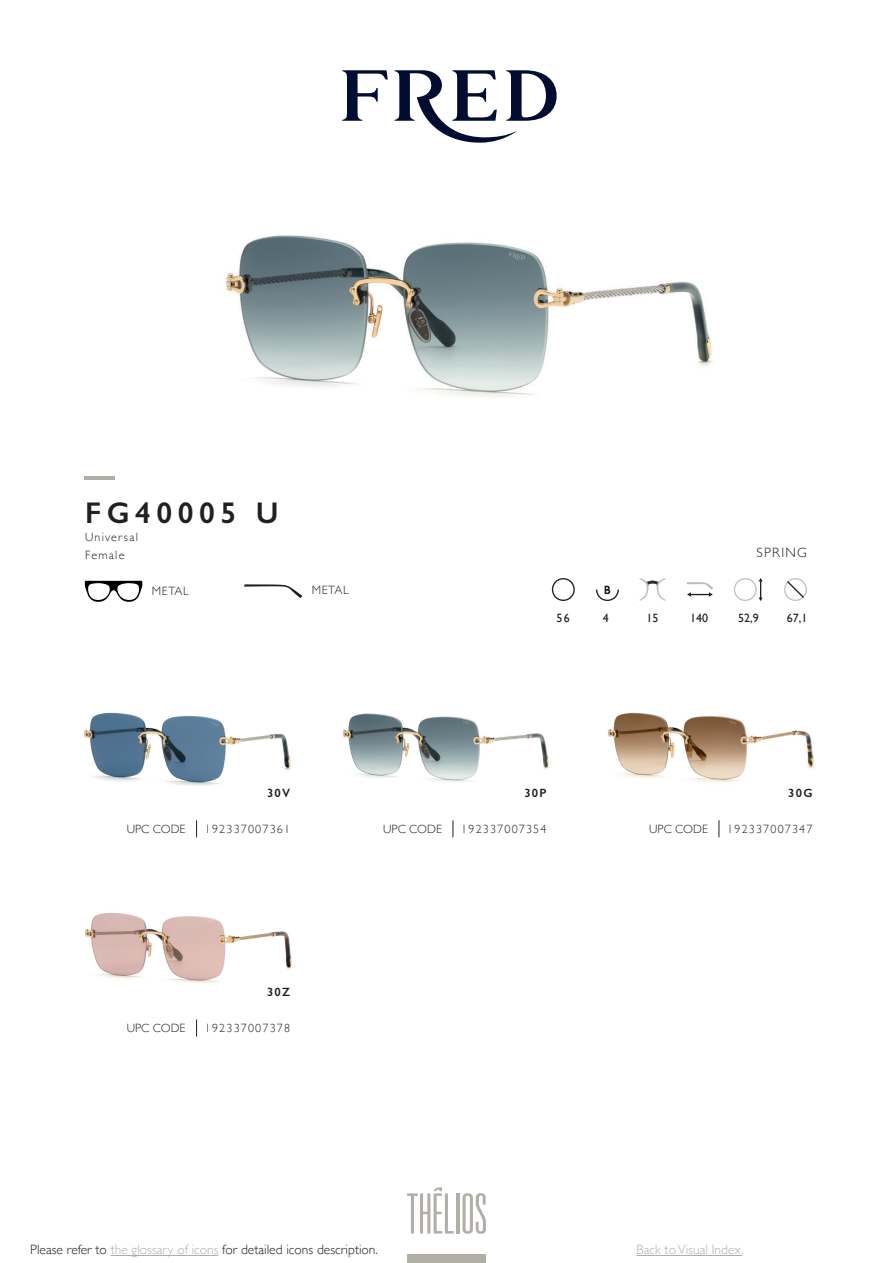
<style>
.page{position:relative;width:893px;height:1263px;background:#fff}
.page>*{position:absolute;margin:0;border:0;box-sizing:border-box;transform-origin:0 0}
.t1{font:600 30px "Gill Sans";letter-spacing:.185em;color:#231f20}
.t2{font:300 13.5px "Gill Sans";color:#231f20}
.t3{font:300 13.5px "Gill Sans";color:#b1aea8}
.t4{font:300 12px "Gill Sans";letter-spacing:.1em;color:#231f20}
.t5{font:12px "Gill Sans";color:#231f20}
.t6{font:600 12px "Gill Sans";letter-spacing:.1em;color:#231f20}
.s1{color:#b1aea8}
</style>
<div class="page">
<hr style="left:111px;top:1255px;width:108px;height:1px;background:#b1aea8">
<hr style="left:636px;top:1255px;width:106px;height:1px;background:#b1aea8">
<svg style="left:463px;top:1193px;width:23px;height:41px"></svg>
<hr style="left:456px;top:1193px;width:3px;height:40px;background:#b1aea8">
<svg style="left:407px;top:1187px;width:47px;height:46px"></svg>
<div style="left:407px;top:1254px;width:79px;height:9px;background:#b1aea8"></div>
<svg style="left:342px;top:70px;width:46px;height:51px"></svg>
<svg style="left:394px;top:70px;width:163px;height:73px"></svg>
<div style="left:552px;top:578px;width:23px;height:23px;border:1px solid #231f20;border-radius:50%"></div>
<svg style="left:640px;top:578px;width:26px;height:23px"></svg>
<svg style="left:687px;top:582px;width:26px;height:15px"></svg>
<svg style="left:596px;top:585px;width:23px;height:16px"></svg>
<div style="left:784px;top:578px;width:23px;height:23px;border:1px solid #c1c2c4;border-radius:50%"></div>
<svg style="left:786px;top:580px;width:19px;height:19px"></svg>
<div style="left:734px;top:578px;width:23px;height:23px;border:1px solid #c1c2c4;border-radius:50%"></div>
<svg style="left:759px;top:578px;width:4px;height:23px"></svg>
<img style="left:226px;top:235px;width:487px;height:162px">
<img style="left:84px;top:712px;width:208px;height:74px">
<img style="left:608px;top:712px;width:207px;height:71px">
<img style="left:85px;top:913px;width:208px;height:70px">
<img style="left:343px;top:713px;width:207px;height:69px">
<svg style="left:196px;top:820px;width:1px;height:17px"></svg>
<svg style="left:196px;top:1019px;width:1px;height:17px"></svg>
<svg style="left:453px;top:820px;width:1px;height:17px"></svg>
<svg style="left:719px;top:820px;width:1px;height:17px"></svg>
<hr style="left:85px;top:477px;width:30px;height:3px;background:#b1aea8">
<svg style="left:244px;top:584px;width:58px;height:14px"></svg>
<svg style="left:84px;top:581px;width:59px;height:21px"></svg>
<p class="t1" style="left:85px;top:494px;width:195px">FG40005 U</p>
<p class="t4" style="left:85px;top:527px;width:54px">Universal</p>
<p class="t4" style="left:85px;top:545px;width:41px">Female</p>
<p class="t4" style="left:152px;top:581px;width:38px">METAL</p>
<p class="t4" style="left:312px;top:581px;width:38px">METAL</p>
<p class="t2" style="left:756px;top:542px;width:52px">SPRING</p>
<p class="t5" style="left:557px;top:611px;width:15px">56</p>
<p class="t5" style="left:603px;top:611px;width:7px">4</p>
<p class="t5" style="left:646px;top:611px;width:13px">15</p>
<p class="t5" style="left:690px;top:611px;width:19px">140</p>
<p class="t5" style="left:738px;top:611px;width:22px">52,9</p>
<p class="t5" style="left:787px;top:611px;width:22px">67,1</p>
<p class="t6" style="left:267px;top:786px;width:25px">30V</p>
<p class="t4" style="left:127px;top:819px;width:60px">UPC CODE</p>
<p class="t4" style="left:205px;top:819px;width:87px">192337007361</p>
<p class="t6" style="left:267px;top:985px;width:25px">30Z</p>
<p class="t4" style="left:127px;top:1019px;width:60px">UPC CODE</p>
<p class="t4" style="left:205px;top:1019px;width:87px">192337007378</p>
<p class="t6" style="left:524px;top:786px;width:24px">30P</p>
<p class="t4" style="left:383px;top:819px;width:60px">UPC CODE</p>
<p class="t4" style="left:461px;top:819px;width:87px">192337007354</p>
<p class="t6" style="left:788px;top:786px;width:26px">30G</p>
<p class="t4" style="left:649px;top:819px;width:60px">UPC CODE</p>
<p class="t4" style="left:727px;top:819px;width:87px">192337007347</p>
<p class="t2" style="left:30px;top:1239px;width:349px">Please refer to <span class="s1">the glossary of icons</span> for detailed icons description.</p>
<p class="t3" style="left:636px;top:1239px;width:108px">Back to Visual Index.</p>
</div>
